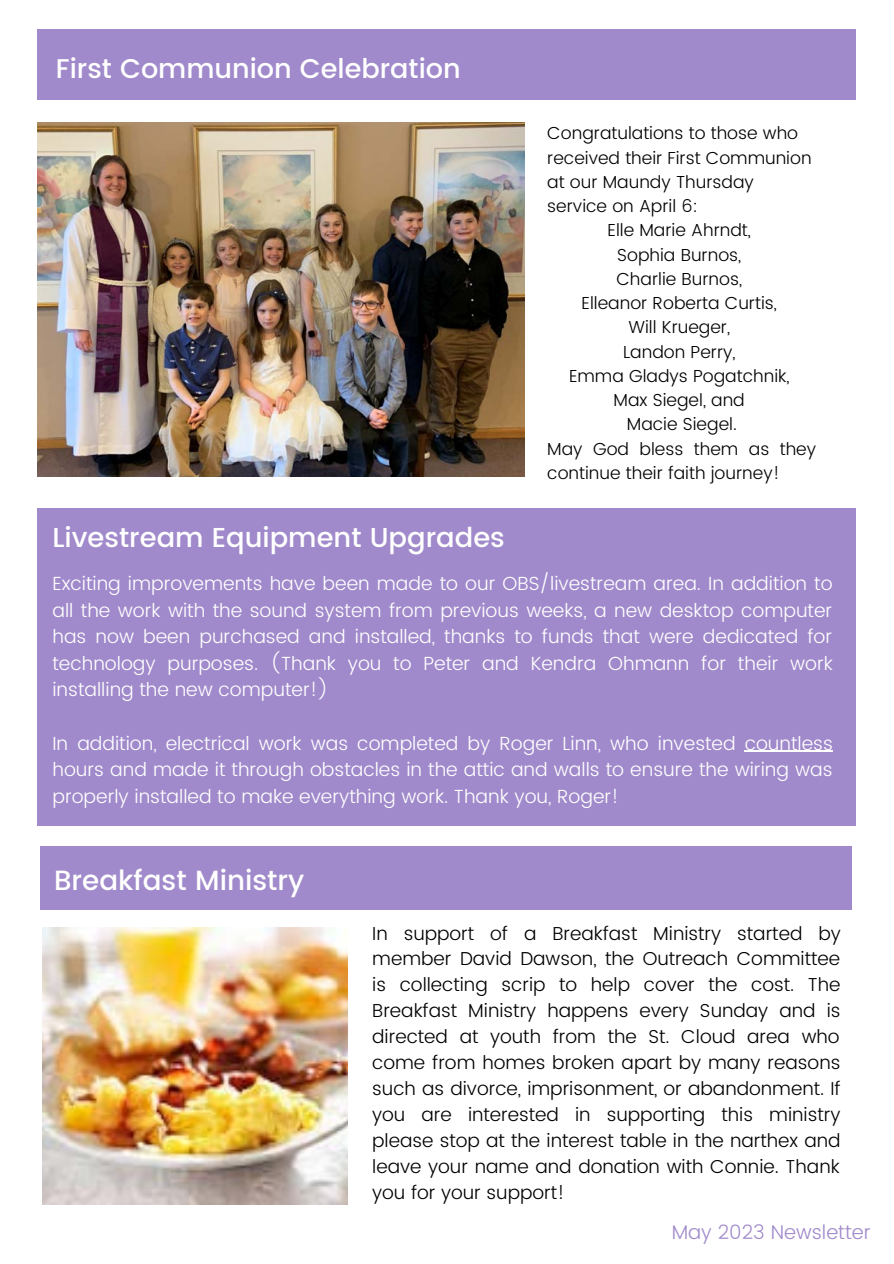
<style>
.page{position:relative;width:894px;height:1264px;background:#fff}
.page>*{position:absolute;margin:0;border:0;box-sizing:border-box;transform-origin:0 0}
.t1{font:500 27.75px "Poppins";color:#fff}
.t2{font:500 27.3px "Poppins";color:#fff}
.t3{font:500 27.15px "Poppins";color:#fff}
.t4{font:300 19.8px "Poppins";color:#a08acb}
.t5{font:300 19.05px/26.5px "Poppins";color:#fff;text-align:justify}
.t6{font:300 18.75px/26px "Poppins";color:#000;text-align:justify}
.t7{font:300 17.4px/24.3px "Poppins";color:#000}
</style>
<div class="page">
<div style="left:38px;top:29px;width:817px;height:71px;background:#a08acb"></div>
<img style="left:38px;top:123px;width:486px;height:353px">
<div style="left:38px;top:507px;width:817px;height:318px;background:#a08acb"></div>
<hr style="left:744px;top:750px;width:88px;height:2px;background:#fff">
<div style="left:40px;top:846px;width:811px;height:63px;background:#a08acb"></div>
<img style="left:42px;top:927px;width:305px;height:277px">
<p class="t3" style="left:56px;top:53px;width:406px">First Communion Celebration</p>
<p class="t2" style="left:52px;top:521px;width:453px">Livestream Equipment Upgrades</p>
<p class="t7" style="left:547px;top:121px;width:266px">Congratulations to those who received their First Communion at our Maundy Thursday service on April 6:</p>
<p class="t7" style="left:607px;top:218px;width:145px">Elle Marie Ahrndt,</p>
<p class="t7" style="left:617px;top:242px;width:125px">Sophia Burnos,</p>
<p class="t7" style="left:616px;top:267px;width:127px">Charlie Burnos,</p>
<p class="t7" style="left:581px;top:291px;width:197px">Elleanor Roberta Curtis,</p>
<p class="t7" style="left:628px;top:315px;width:103px">Will Krueger,</p>
<p class="t7" style="left:623px;top:339px;width:114px">Landon Perry,</p>
<p class="t7" style="left:569px;top:363px;width:222px">Emma Gladys Pogatchnik,</p>
<p class="t7" style="left:613px;top:388px;width:133px">Max Siegel, and</p>
<p class="t7" style="left:626px;top:412px;width:111px">Macie Siegel.</p>
<p class="t7" style="left:547px;top:436px;width:270px">May God bless them as they continue their faith journey!</p>
<p class="t5" style="left:52px;top:570px;width:781px">Exciting improvements have been made to our OBS/livestream area. In addition to all the work with the sound system from previous weeks, a new desktop computer has now been purchased and installed, thanks to funds that were dedicated for technology purposes. (Thank you to Peter and Kendra Ohmann for their work installing the new computer!)</p>
<p class="t5" style="left:52px;top:729px;width:781px">In addition, electrical work was completed by Roger Linn, who invested countless hours and made it through obstacles in the attic and walls to ensure the wiring was properly installed to make everything work. Thank you, Roger!</p>
<p class="t1" style="left:54px;top:864px;width:252px">Breakfast Ministry</p>
<p class="t6" style="left:372px;top:920px;width:470px">In support of a Breakfast Ministry started by member David Dawson, the Outreach Committee is collecting scrip to help cover the cost. The Breakfast Ministry happens every Sunday and is directed at youth from the St. Cloud area who come from homes broken apart by many reasons such as divorce, imprisonment, or abandonment. If you are interested in supporting this ministry please stop at the interest table in the narthex and leave your name and donation with Connie. Thank you for your support!</p>
<p class="t4" style="left:671px;top:1220px;width:200px">May 2023 Newsletter</p>
</div>
